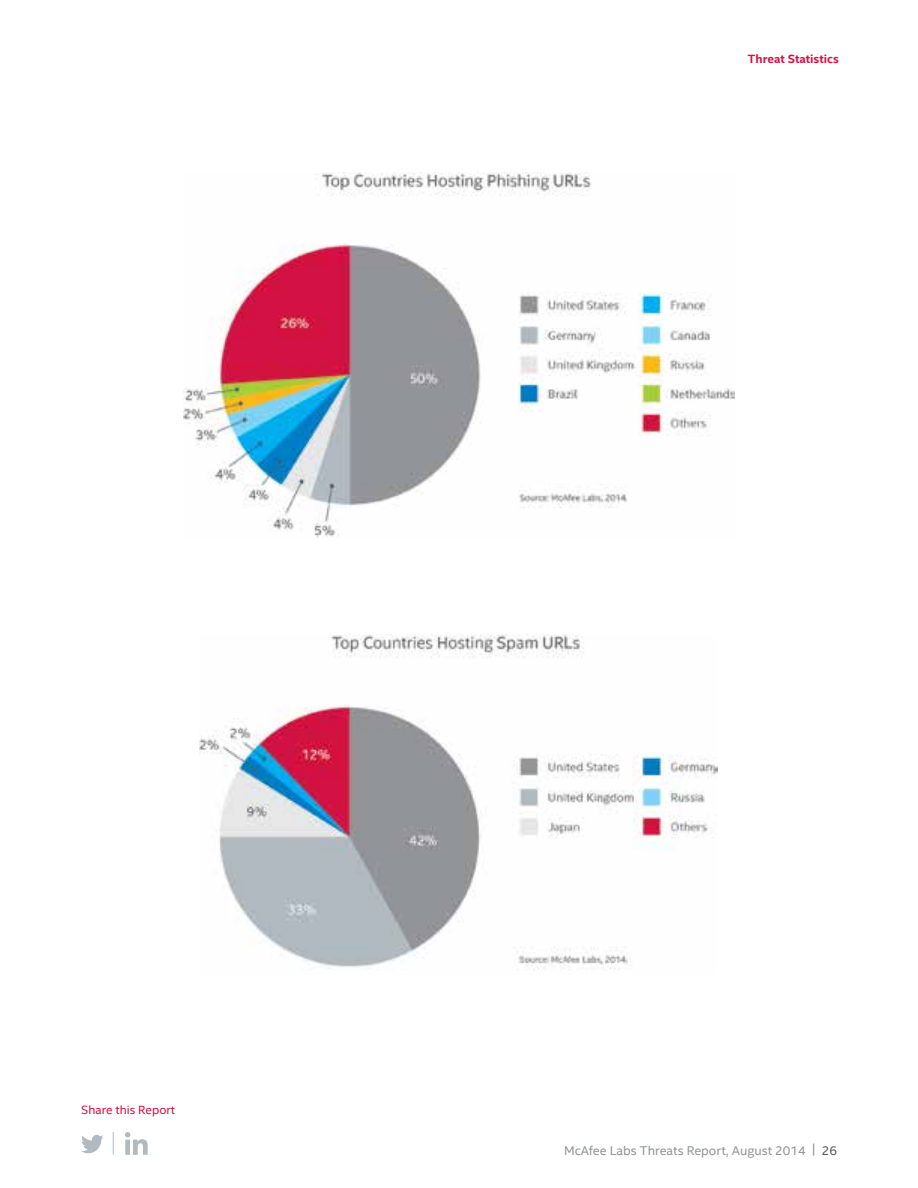
<style>
.page{position:relative;width:918px;height:1188px;background:#fff}
.page>*{position:absolute;margin:0;border:0;box-sizing:border-box;transform-origin:0 0}
.t1{font:12.75px "Intel Clear";color:#939598}
.t2{font:700 12px "Intel Clear";color:#d31242}
.t3{font:12px "Intel Clear";color:#d31242}
.s1{color:#58595b}
</style>
<div class="page">
<img style="left:183px;top:173px;width:551px;height:364px">
<img style="left:200px;top:635px;width:517px;height:335px">
<svg style="left:81px;top:1135px;width:23px;height:18px"></svg>
<svg style="left:113px;top:1132px;width:1px;height:23px"></svg>
<svg style="left:125px;top:1132px;width:23px;height:23px"></svg>
<p class="t2" style="left:748px;top:52px;width:92px">Threat Statistics</p>
<p class="t3" style="left:81px;top:1103px;width:95px">Share this Report</p>
<p class="t1" style="left:564px;top:1143px;width:274px">McAfee Labs Threats Report, August 2014 | <span class="s1">26</span></p>
</div>
